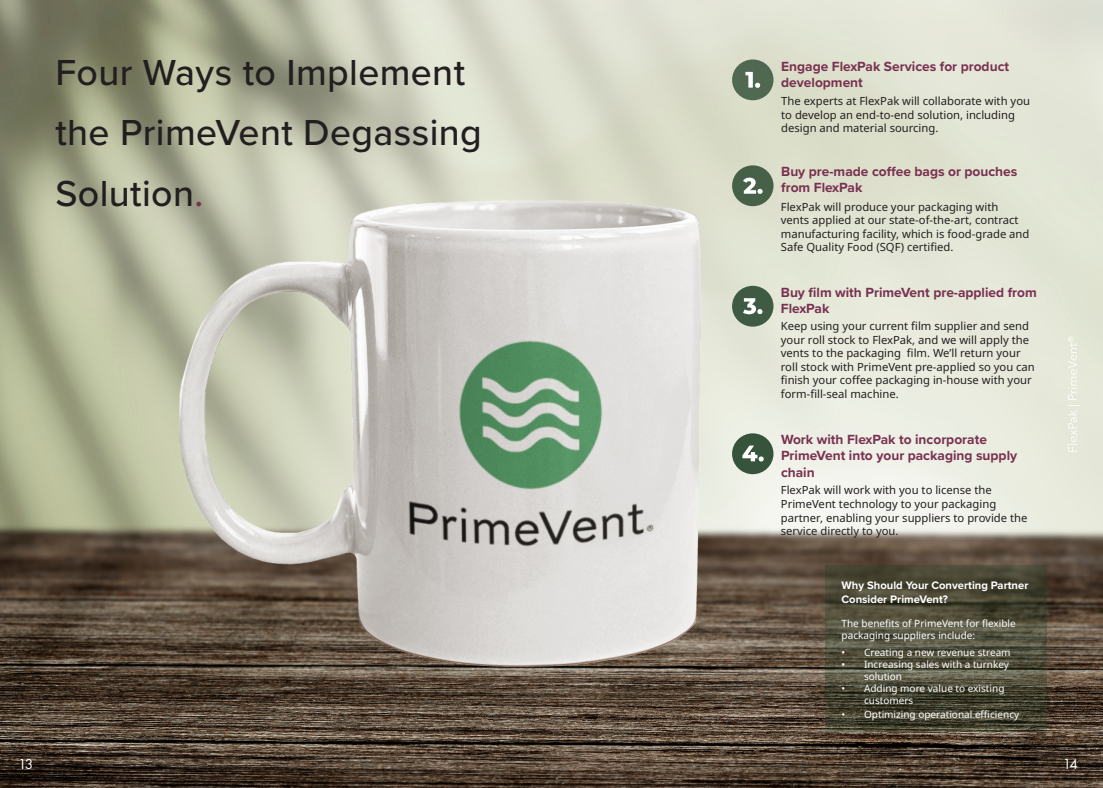
<style>
.page{position:relative;width:1103px;height:788px;background:#fff}
.page>*{position:absolute;margin:0;border:0;box-sizing:border-box;transform-origin:0 0}
.t1{font:500 37.5px/60px "Proxima Nova";letter-spacing:.01em;color:#231f20}
.t2{font:15px "Futura PT";color:#fff}
.t3{font:700 13.75px/16.5px "Proxima Nova";color:#783150}
.t4{font:11.25px/13.5px "Noto Sans";color:#231f20}
.t5{font:700 11.25px/13.5px "Proxima Nova";color:#fff}
.t6{font:10px/12px "Noto Sans";color:#fff}
.s1{color:#783150}
</style>
<div class="page">
<img style="left:0;top:0;width:1102px;height:788px">
<svg style="left:825px;top:565px;width:221px;height:166px;background:#4c4a38"></svg>
<img style="left:179px;top:201px;width:521px;height:465px">
<div style="left:732px;top:59px;width:41px;height:41px;background:#506851;border-radius:50%"></div>
<svg style="left:745px;top:72px;width:15px;height:16px"></svg>
<div style="left:732px;top:165px;width:41px;height:41px;background:#476149;border-radius:50%"></div>
<svg style="left:743px;top:178px;width:19px;height:16px"></svg>
<div style="left:732px;top:286px;width:41px;height:40px;background:#3f5a43;border-radius:50%"></div>
<svg style="left:743px;top:298px;width:19px;height:16px"></svg>
<div style="left:732px;top:433px;width:41px;height:41px;background:#36533c;border-radius:50%"></div>
<svg style="left:742px;top:445px;width:21px;height:16px"></svg>
<svg style="left:1067px;top:336px;width:13px;height:115px"></svg>
<p class="t2" style="left:18px;top:754px;width:16px">13</p>
<p class="t1" style="left:55px;top:42px;width:428px">Four Ways to Implement the PrimeVent Degassing<br>Solution<span class="s1">.</span></p>
<p class="t3" style="left:781px;top:58px;width:229px">Engage FlexPak Services for product development</p>
<p class="t4" style="left:781px;top:94px;width:250px">The experts at FlexPak will collaborate with you to develop an end-to-end solution, including design and material sourcing.</p>
<p class="t3" style="left:781px;top:163px;width:238px">Buy pre-made coffee bags or pouches from FlexPak</p>
<p class="t4" style="left:781px;top:200px;width:250px">FlexPak will produce your packaging with vents applied at our state-of-the-art, contract manufacturing facility, which is food-grade and Safe Quality Food (SQF) certified.</p>
<p class="t3" style="left:781px;top:283px;width:257px">Buy film with PrimeVent pre-applied from<br>FlexPak</p>
<p class="t4" style="left:781px;top:319px;width:255px">Keep using your current film supplier and send your roll stock to FlexPak, and we will apply the vents to the packaging film. We’ll return your roll stock with PrimeVent pre-applied so you can finish your coffee packaging in-house with your form-fill-seal machine.</p>
<p class="t3" style="left:781px;top:431px;width:238px">Work with FlexPak to incorporate<br>PrimeVent into your packaging supply chain</p>
<p class="t4" style="left:781px;top:484px;width:248px">FlexPak will work with you to license the PrimeVent technology to your packaging partner, enabling your suppliers to provide the service directly to you.</p>
<p class="t5" style="left:841px;top:578px;width:188px">Why Should Your Converting Partner<br>Consider PrimeVent?</p>
<p class="t6" style="left:841px;top:617px;width:176px">The benefits of PrimeVent for flexible packaging suppliers include:</p>
<p class="t6" style="left:841px;top:647px;width:171px">• Creating a new revenue stream</p>
<p class="t6" style="left:864px;top:659px;width:146px;text-indent:-22px">• Increasing sales with a turnkey solution</p>
<p class="t6" style="left:864px;top:683px;width:142px;text-indent:-22px">• Adding more value to existing customers</p>
<p class="t6" style="left:841px;top:708px;width:179px">• Optimizing operational efficiency</p>
<p class="t2" style="left:1062px;top:754px;width:17px">14</p>
</div>
